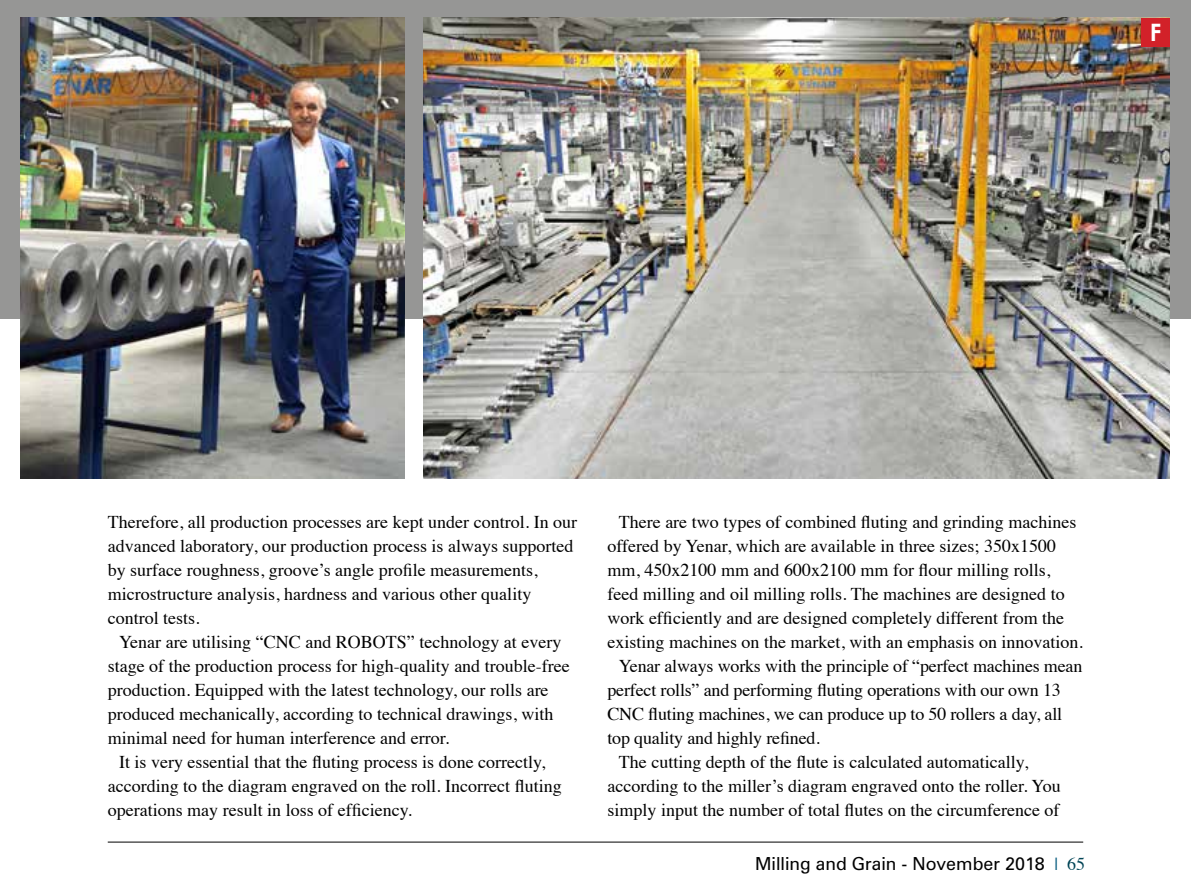
<style>
.page{position:relative;width:1191px;height:892px;background:#fff}
.page>*{position:absolute;margin:0;border:0;box-sizing:border-box;transform-origin:0 0}
.t1{font:700 24px "Century Gothic";color:#fff}
.t2{font:18px/24px "Times";color:#000}
.t3{font:18px "Zurich BT";color:#000}
.s1{font-family:"Times";color:#00587c}
.s2{font-family:"Times";color:#004456}
</style>
<div class="page">
<div style="left:0;top:0;width:1191px;height:318px;background:#969695"></div>
<img style="left:20px;top:18px;width:384px;height:460px">
<img style="left:423px;top:18px;width:746px;height:460px">
<hr style="left:108px;top:841px;width:975px;height:1px;background:#000">
<div style="left:1141px;top:18px;width:28px;height:28px;background:#d22129"></div>
<h1 class="t1" style="left:1149px;top:17px;width:13px">F</h1>
<p class="t2" style="left:108px;top:508px;width:471px">Therefore, all production processes are kept under control. In our advanced laboratory, our production process is always supported by surface roughness, groove’s angle profile measurements, microstructure analysis, hardness and various other quality control tests.</p>
<p class="t2" style="left:108px;top:628px;width:463px;text-indent:11px">Yenar are utilising “CNC and ROBOTS” technology at every stage of the production process for high-quality and trouble-free production. Equipped with the latest technology, our rolls are produced mechanically, according to technical drawings, with minimal need for human interference and error.</p>
<p class="t2" style="left:108px;top:748px;width:455px;text-indent:11px">It is very essential that the fluting process is done correctly, according to the diagram engraved on the roll. Incorrect fluting operations may result in loss of efficiency.</p>
<p class="t2" style="left:619px;top:508px;width:459px">There are two types of combined fluting and grinding machines</p>
<p class="t2" style="left:607px;top:532px;width:450px">offered by Yenar, which are available in three sizes; 350x1500</p>
<p class="t2" style="left:607px;top:556px;width:444px">mm, 450x2100 mm and 600x2100 mm for flour milling rolls,</p>
<p class="t2" style="left:607px;top:580px;width:459px">feed milling and oil milling rolls. The machines are designed to</p>
<p class="t2" style="left:607px;top:604px;width:458px">work efficiently and are designed completely different from the</p>
<p class="t2" style="left:607px;top:628px;width:477px">existing machines on the market, with an emphasis on innovation.</p>
<p class="t2" style="left:619px;top:652px;width:465px">Yenar always works with the principle of “perfect machines mean</p>
<p class="t2" style="left:607px;top:676px;width:455px">perfect rolls” and performing fluting operations with our own 13</p>
<p class="t2" style="left:607px;top:700px;width:456px">CNC fluting machines, we can produce up to 50 rollers a day, all</p>
<p class="t2" style="left:607px;top:724px;width:214px">top quality and highly refined.</p>
<p class="t2" style="left:619px;top:748px;width:411px">The cutting depth of the flute is calculated automatically,</p>
<p class="t2" style="left:607px;top:772px;width:455px">according to the miller’s diagram engraved onto the roller. You</p>
<p class="t2" style="left:607px;top:796px;width:453px">simply input the number of total flutes on the circumference of</p>
<p class="t3" style="left:755px;top:852px;width:331px">Milling and Grain - November 2018 <span class="s1">|</span> <span class="s2">65</span></p>
</div>
